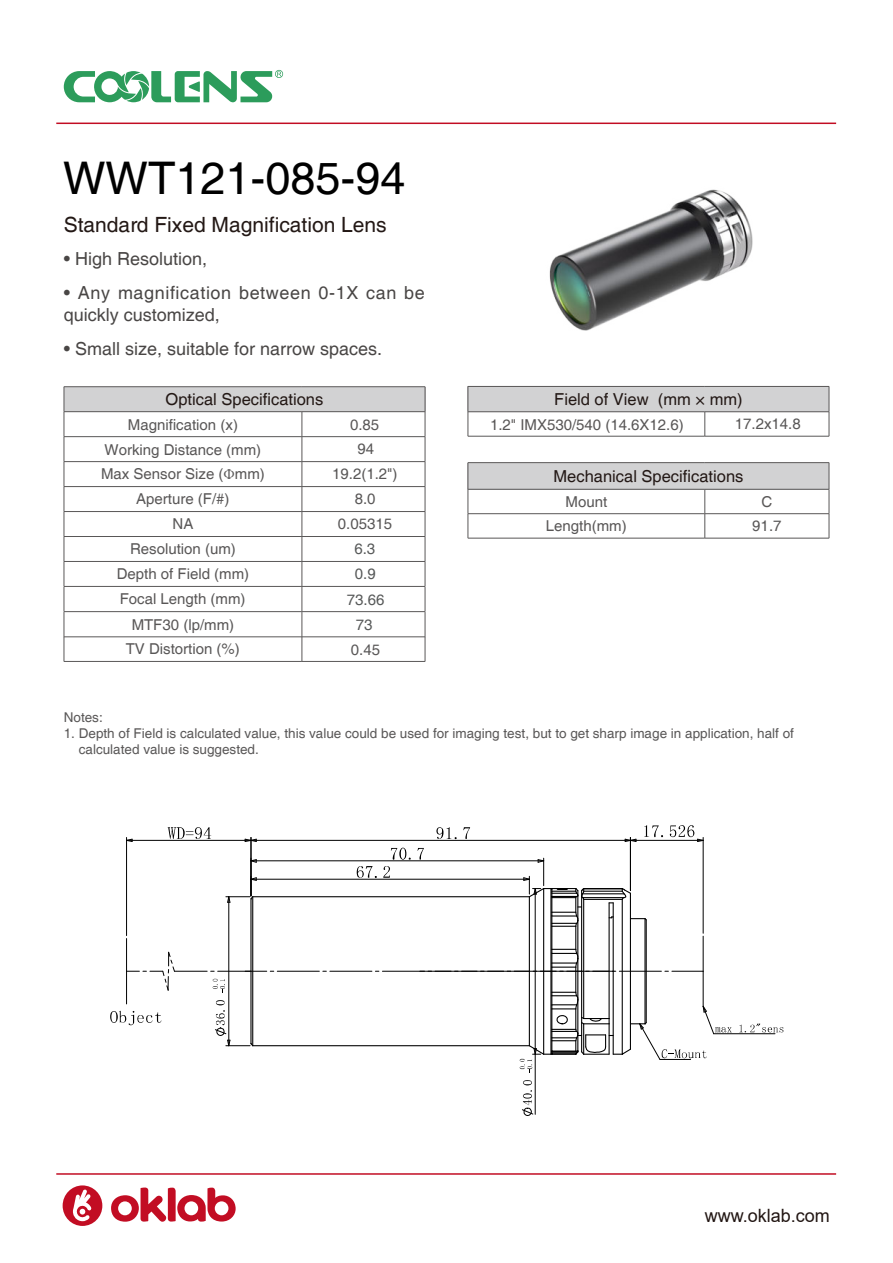
<style>
.page{position:relative;width:893px;height:1263px;background:#fff}
.page>*{position:absolute;margin:0;border:0;box-sizing:border-box;transform-origin:0 0}
.t1{font:45px "Helvetica";color:#000}
.t2{font:21px "Helvetica";color:#231815}
.t3{font:18.3px "Arial";color:#211512}
.t4{font:18px/34.3px "Helvetica";color:#494645}
.t5{font:18px/34.3px "Helvetica";letter-spacing:.035em;color:#494645}
.t6{font:16.5px "Helvetica";color:#231815}
.t7{font:15px/24.9px "Helvetica";color:#595757;text-align:center}
.t8{font:15px/25.5px "Helvetica";color:#575959;text-align:center}
.t9{font:13.5px/16.2px "Helvetica";color:#595757}
.s1{font-family:"Minion Pro"}
</style>
<div class="page">
<div style="left:64px;top:387px;width:361px;height:25px;background:#d2d2d3"></div>
<hr style="left:64px;top:386px;width:238px;height:1px;background:#595757">
<hr style="left:302px;top:386px;width:123px;height:1px;background:#595757">
<hr style="left:64px;top:411px;width:238px;height:1px;background:#595757">
<hr style="left:302px;top:411px;width:123px;height:1px;background:#595757">
<hr style="left:64px;top:436px;width:238px;height:1px;background:#595757">
<hr style="left:302px;top:436px;width:123px;height:1px;background:#595757">
<hr style="left:64px;top:461px;width:238px;height:1px;background:#595757">
<hr style="left:302px;top:461px;width:123px;height:1px;background:#595757">
<hr style="left:64px;top:486px;width:238px;height:1px;background:#595757">
<hr style="left:302px;top:486px;width:123px;height:1px;background:#595757">
<hr style="left:64px;top:511px;width:238px;height:1px;background:#595757">
<hr style="left:302px;top:511px;width:123px;height:1px;background:#595757">
<hr style="left:64px;top:536px;width:238px;height:1px;background:#595757">
<hr style="left:302px;top:536px;width:123px;height:1px;background:#595757">
<hr style="left:64px;top:561px;width:238px;height:1px;background:#595757">
<hr style="left:302px;top:561px;width:123px;height:1px;background:#595757">
<hr style="left:64px;top:586px;width:238px;height:1px;background:#595757">
<hr style="left:302px;top:586px;width:123px;height:1px;background:#595757">
<hr style="left:64px;top:611px;width:238px;height:1px;background:#595757">
<hr style="left:302px;top:611px;width:123px;height:1px;background:#595757">
<hr style="left:64px;top:637px;width:238px;height:1px;background:#595757">
<hr style="left:302px;top:637px;width:123px;height:1px;background:#595757">
<svg style="left:64px;top:387px;width:1px;height:274px"></svg>
<svg style="left:302px;top:412px;width:1px;height:249px"></svg>
<svg style="left:425px;top:387px;width:1px;height:274px"></svg>
<hr style="left:64px;top:661px;width:238px;height:1px;background:#595757">
<hr style="left:302px;top:661px;width:123px;height:1px;background:#595757">
<svg style="left:64px;top:70px;width:220px;height:32px"></svg>
<svg style="left:111px;top:1187px;width:125px;height:35px"></svg>
<div style="left:63px;top:1185px;width:39px;height:41px;background:#c20d23;border-radius:50%"></div>
<svg style="left:72px;top:1189px;width:20px;height:32px"></svg>
<hr style="left:56px;top:1173px;width:780px;height:2px;background:#c20d23">
<hr style="left:56px;top:123px;width:780px;height:1px;background:#c20d23">
<div style="left:468px;top:463px;width:361px;height:27px;background:#d2d2d3"></div>
<div style="left:468px;top:386px;width:361px;height:26px;background:#d2d2d3"></div>
<hr style="left:468px;top:386px;width:237px;height:1px;background:#595757">
<hr style="left:705px;top:386px;width:124px;height:1px;background:#595757">
<hr style="left:468px;top:411px;width:237px;height:1px;background:#595757">
<svg style="left:468px;top:387px;width:1px;height:49px"></svg>
<hr style="left:705px;top:411px;width:124px;height:1px;background:#595757">
<svg style="left:705px;top:412px;width:1px;height:24px"></svg>
<svg style="left:829px;top:387px;width:1px;height:49px"></svg>
<hr style="left:468px;top:436px;width:237px;height:1px;background:#595757">
<hr style="left:705px;top:436px;width:124px;height:1px;background:#595757">
<hr style="left:468px;top:462px;width:237px;height:1px;background:#595757">
<hr style="left:705px;top:462px;width:124px;height:1px;background:#595757">
<hr style="left:468px;top:489px;width:237px;height:1px;background:#595757">
<hr style="left:705px;top:489px;width:124px;height:1px;background:#595757">
<hr style="left:468px;top:513px;width:237px;height:1px;background:#595757">
<svg style="left:468px;top:463px;width:1px;height:75px"></svg>
<hr style="left:705px;top:513px;width:124px;height:1px;background:#595757">
<svg style="left:705px;top:489px;width:1px;height:49px"></svg>
<svg style="left:829px;top:463px;width:1px;height:75px"></svg>
<hr style="left:468px;top:538px;width:237px;height:1px;background:#595757">
<hr style="left:705px;top:538px;width:124px;height:1px;background:#595757">
<hr style="left:253px;top:1045px;width:276px;height:1px;background:#000">
<hr style="left:253px;top:896px;width:276px;height:1px;background:#000">
<hr style="left:420px;top:971px;width:31px;height:1px;background:#000">
<hr style="left:462px;top:971px;width:42px;height:1px;background:#000">
<svg style="left:127px;top:951px;width:49px;height:40px"></svg>
<hr style="left:174px;top:971px;width:33px;height:1px;background:#000">
<hr style="left:126px;top:971px;width:1px;height:33px;background:#000">
<hr style="left:126px;top:938px;width:1px;height:33px;background:#000">
<svg style="left:644px;top:825px;width:19px;height:12px"></svg>
<svg style="left:670px;top:825px;width:33px;height:17px"></svg>
<hr style="left:630px;top:840px;width:73px;height:1px;background:#000">
<hr style="left:703px;top:837px;width:1px;height:96px;background:#000">
<svg style="left:127px;top:838px;width:6px;height:4px"></svg>
<hr style="left:126px;top:837px;width:1px;height:98px;background:#000">
<hr style="left:127px;top:840px;width:124px;height:1px;background:#000">
<svg style="left:168px;top:827px;width:43px;height:12px"></svg>
<hr style="left:277px;top:971px;width:42px;height:1px;background:#000">
<hr style="left:330px;top:971px;width:42px;height:1px;background:#000">
<hr style="left:382px;top:971px;width:42px;height:1px;background:#000">
<hr style="left:435px;top:971px;width:42px;height:1px;background:#000">
<hr style="left:488px;top:971px;width:42px;height:1px;background:#000">
<svg style="left:110px;top:1011px;width:51px;height:14px"></svg>
<svg style="left:739px;top:1023px;width:44px;height:9px"></svg>
<hr style="left:714px;top:1033px;width:61px;height:1px;background:#000">
<svg style="left:391px;top:848px;width:20px;height:12px"></svg>
<svg style="left:417px;top:848px;width:7px;height:12px"></svg>
<svg style="left:357px;top:866px;width:20px;height:12px"></svg>
<svg style="left:383px;top:866px;width:7px;height:12px"></svg>
<hr style="left:251px;top:860px;width:293px;height:1px;background:#000">
<svg style="left:250px;top:858px;width:7px;height:5px"></svg>
<hr style="left:535px;top:1054px;width:1px;height:60px;background:#000">
<svg style="left:211px;top:876px;width:63px;height:171px"></svg>
<hr style="left:251px;top:879px;width:278px;height:1px;background:#000">
<svg style="left:522px;top:1080px;width:12px;height:36px"></svg>
<svg style="left:520px;top:858px;width:212px;height:215px"></svg>
<svg style="left:436px;top:827px;width:21px;height:12px"></svg>
<svg style="left:463px;top:827px;width:7px;height:12px"></svg>
<hr style="left:251px;top:837px;width:1px;height:59px;background:#000">
<hr style="left:630px;top:837px;width:1px;height:53px;background:#000">
<hr style="left:251px;top:840px;width:379px;height:1px;background:#000">
<svg style="left:244px;top:838px;width:13px;height:5px"></svg>
<svg style="left:624px;top:838px;width:13px;height:5px"></svg>
<img style="left:488px;top:122px;width:323px;height:290px">
<svg style="left:696px;top:397px;width:8px;height:8px"></svg>
<h1 class="t1" style="left:63px;top:161px;width:344px">WWT121-085-94</h1>
<h2 class="t2" style="left:64px;top:217px;width:324px">Standard Fixed Magnification Lens</h2>
<p class="t5" style="left:64px;top:243px;width:363px">ï High Resolution,<br>ï Any magnification between 0-1X can be</p>
<p class="t4" style="left:64px;top:299px;width:320px">quickly customized,<br>ï Small size, suitable for narrow spaces.</p>
<p class="t6" style="left:166px;top:393px;width:159px">Optical Specifications</p>
<p class="t7" style="left:128px;top:413px;width:112px">Magnification (x)</p>
<p class="t7" style="left:350px;top:413px;width:31px">0.85</p>
<p class="t7" style="left:101px;top:438px;width:165px">Working Distance (mm)<br>Max Sensor Size (<span class="s1">Φ</span>mm)<br>Aperture (F/#)</p>
<p class="t7" style="left:357px;top:438px;width:18px">94</p>
<p class="t7" style="left:332px;top:463px;width:67px">19.2(1.2")</p>
<p class="t7" style="left:355px;top:488px;width:22px">8.0</p>
<p class="t7" style="left:173px;top:513px;width:22px">NA</p>
<p class="t7" style="left:338px;top:513px;width:56px">0.05315</p>
<p class="t7" style="left:117px;top:538px;width:134px">Resolution (um)<br>Depth of Field (mm)</p>
<p class="t8" style="left:347px;top:537px;width:39px">6.3<br>0.9<br>73.66<br>73</p>
<p class="t7" style="left:351px;top:639px;width:31px">0.45</p>
<p class="t7" style="left:120px;top:587px;width:127px;line-height:26px">Focal Length (mm)<br>MTF30 (lp/mm)</p>
<p class="t7" style="left:126px;top:637px;width:116px">TV Distortion (%)</p>
<p class="t6" style="left:554px;top:393px;width:190px">Field of View (mm mm)</p>
<p class="t7" style="left:735px;top:413px;width:67px">17.2x14.8</p>
<p class="t7" style="left:490px;top:413px;width:195px">1.2" IMX530/540 (14.6X12.6)</p>
<p class="t6" style="left:554px;top:470px;width:191px">Mechanical Specifications</p>
<p class="t7" style="left:565px;top:490px;width:43px">Mount</p>
<p class="t7" style="left:761px;top:490px;width:12px">C</p>
<p class="t7" style="left:546px;top:515px;width:82px">Length(mm)</p>
<p class="t7" style="left:752px;top:515px;width:31px">91.7</p>
<p class="t9" style="left:64px;top:710px;width:41px">Notes:</p>
<p class="t9" style="left:79px;top:726px;width:717px;text-indent:-15px">1. Depth of Field is calculated value, this value could be used for imaging test, but to get sharp image in application, half of calculated value is suggested.</p>
<p class="t3" style="left:705px;top:1205px;width:127px">www.oklab.com</p>
</div>
